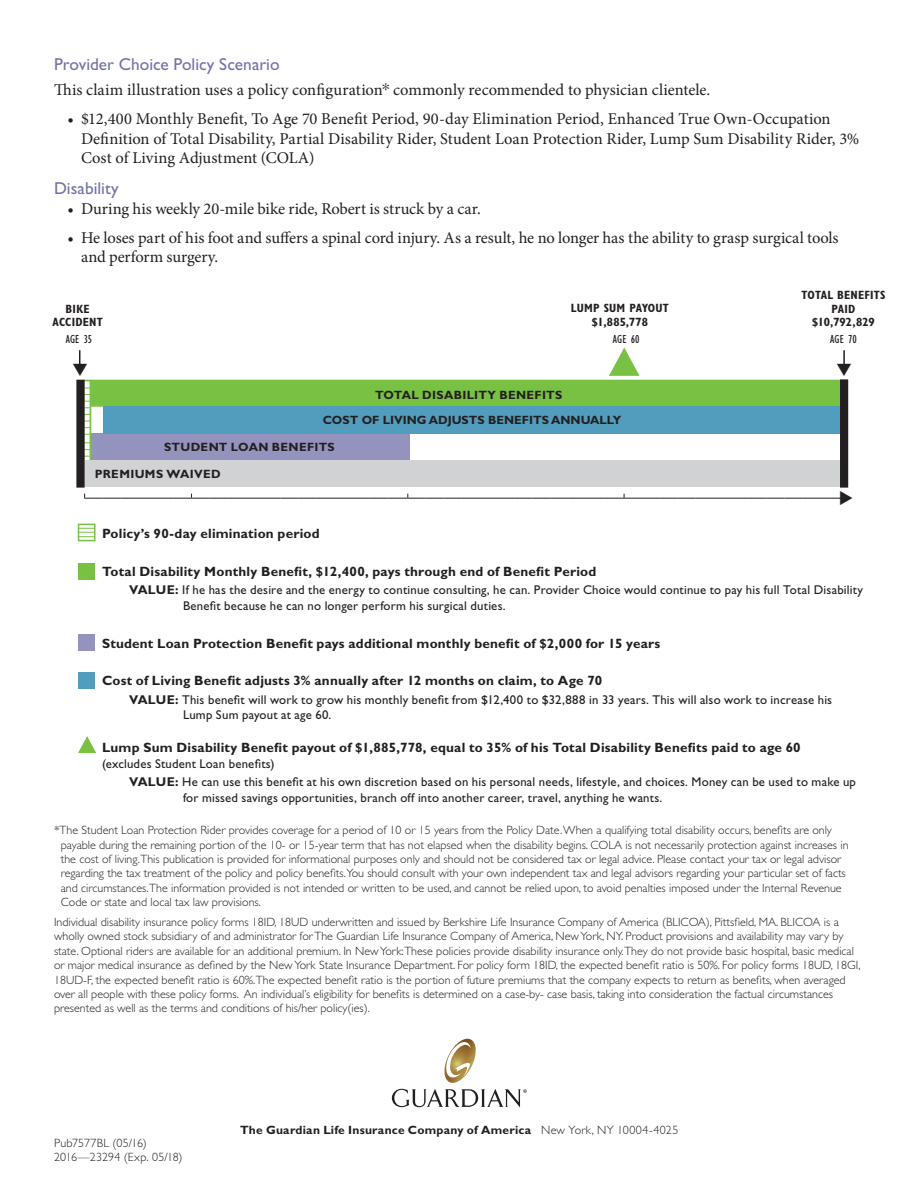
<style>
.page{position:relative;width:918px;height:1188px;background:#fff}
.page>*{position:absolute;margin:0;border:0;box-sizing:border-box;transform-origin:0 0}
.Subhead-A2{font:17.25px "Gill Sans Std";color:#7372a8}
.t1{font:16.5px/19.8px "Minion Pro";color:#231f20}
.t2{font:700 13.5px "Gill Sans Std";letter-spacing:.015em;color:#231f20}
.t3{font:12.75px/15.3px "Gill Sans Std";letter-spacing:.015em;color:#231f20}
.Pub_Number{font:300 12px/14.4px "Gill Sans Std";color:#231f20}
.Address__Guardian{font:700 12px "Gill Sans Std";letter-spacing:.015em;color:#231f20}
.t4{font:700 condensed 12px "Gill Sans Std";letter-spacing:.015em;color:#231f20}
.t5{font:condensed 12px "Gill Sans Std";letter-spacing:.01em;color:#231f20}
.s1{font-family:"Gill Sans Std"}
.s2{font-weight:700}
.s3{font-weight:300}
</style>
<div class="page">
<div style="left:83px;top:380px;width:8px;height:84px;border:2px solid #79c142"></div>
<img style="left:444px;top:1039px;width:32px;height:44px">
<svg style="left:445px;top:1041px;width:26px;height:37px"></svg>
<svg style="left:392px;top:1089px;width:135px;height:18px"></svg>
<svg style="left:85px;top:388px;width:6px;height:7px"></svg>
<svg style="left:85px;top:401px;width:6px;height:7px"></svg>
<svg style="left:85px;top:421px;width:6px;height:7px"></svg>
<div style="left:91px;top:380px;width:749px;height:27px;background:#79c142"></div>
<div style="left:84px;top:460px;width:757px;height:27px;background:#d1d2d4"></div>
<div style="left:77px;top:381px;width:7px;height:106px;background:#231f20"></div>
<div style="left:76px;top:380px;width:9px;height:108px;border:2px solid #231f20"></div>
<div style="left:91px;top:433px;width:318px;height:27px;background:#9393be"></div>
<div style="left:78px;top:563px;width:16px;height:17px;background:#79c142"></div>
<div style="left:104px;top:406px;width:736px;height:27px;background:#529cbe"></div>
<div style="left:78px;top:673px;width:16px;height:16px;background:#529cbe"></div>
<div style="left:78px;top:635px;width:16px;height:16px;background:#9393be"></div>
<svg style="left:609px;top:347px;width:31px;height:29px"></svg>
<div style="left:841px;top:380px;width:6px;height:107px;background:#231f20"></div>
<div style="left:840px;top:379px;width:8px;height:109px;border:2px solid #231f20"></div>
<svg style="left:78px;top:736px;width:18px;height:17px"></svg>
<div style="left:78px;top:524px;width:18px;height:17px;border:2px solid #79c142"></div>
<svg style="left:78px;top:528px;width:17px;height:9px"></svg>
<svg style="left:79px;top:350px;width:2px;height:15px"></svg>
<svg style="left:843px;top:350px;width:2px;height:15px"></svg>
<svg style="left:84px;top:493px;width:760px;height:6px"></svg>
<p class="Subhead-A2" style="left:54px;top:55px;width:227px">Provider Choice Policy Scenario</p>
<p class="t1" style="left:54px;top:80px;width:658px">This claim illustration uses a policy configuration<span class="s1">*</span> commonly recommended to physician clientele.</p>
<p class="t1" style="left:81px;top:109px;width:780px;text-indent:-14px">• $12,400 Monthly Benefit, To Age 70 Benefit Period, 90-day Elimination Period, Enhanced True Own-Occupation<br>Definition of Total Disability, Partial Disability Rider, Student Loan Protection Rider, Lump Sum Disability Rider, 3%<br>Cost of Living Adjustment (COLA)</p>
<p class="Subhead-A2" style="left:54px;top:178px;width:66px">Disability</p>
<p class="t1" style="left:68px;top:199px;width:415px">• During his weekly 20-mile bike ride, Robert is struck by a car.</p>
<p class="t1" style="left:81px;top:227px;width:759px;text-indent:-14px">• He loses part of his foot and suffers a spinal cord injury. As a result, he no longer has the ability to grasp surgical tools and perform surgery.</p>
<p class="t4" style="left:66px;top:302px;width:26px">BIKE</p>
<p class="t4" style="left:53px;top:315px;width:52px">ACCIDENT</p>
<p class="t5" style="left:66px;top:333px;width:28px">AGE 35</p>
<p class="t4" style="left:571px;top:301px;width:100px">LUMP SUM PAYOUT</p>
<p class="t4" style="left:592px;top:315px;width:58px">$1,885,778</p>
<p class="Address__Guardian" style="left:375px;top:388px;width:189px">TOTAL DISABILITY BENEFITS</p>
<p class="t5" style="left:613px;top:333px;width:28px">AGE 60</p>
<p class="Address__Guardian" style="left:323px;top:413px;width:300px">COST OF LIVING ADJUSTS BENEFITS ANNUALLY</p>
<p class="Address__Guardian" style="left:164px;top:440px;width:172px">STUDENT LOAN BENEFITS</p>
<p class="Address__Guardian" style="left:95px;top:467px;width:127px">PREMIUMS WAIVED</p>
<p class="t4" style="left:802px;top:288px;width:85px">TOTAL BENEFITS</p>
<p class="t4" style="left:832px;top:301px;width:25px">PAID</p>
<p class="t4" style="left:812px;top:315px;width:64px">$10,792,829</p>
<p class="t5" style="left:830px;top:333px;width:28px">AGE 70</p>
<p class="t2" style="left:102px;top:526px;width:219px">Policy’s 90-day elimination period</p>
<p class="t2" style="left:102px;top:563px;width:496px">Total Disability Monthly Benefit, $12,400, pays through end of Benefit Period</p>
<p class="t3" style="left:183px;top:583px;width:682px;text-indent:-54px"><span class="s2">VALUE:</span> If he has the desire and the energy to continue consulting, he can. Provider Choice would continue to pay his full Total Disability<br>Benefit because he can no longer perform his surgical duties.</p>
<p class="t2" style="left:102px;top:635px;width:560px">Student Loan Protection Benefit pays additional monthly benefit of $2,000 for 15 years</p>
<p class="t2" style="left:102px;top:673px;width:502px">Cost of Living Benefit adjusts 3% annually after 12 months on claim, to Age 70</p>
<p class="t3" style="left:183px;top:692px;width:651px;text-indent:-54px"><span class="s2">VALUE:</span> This benefit will work to grow his monthly benefit from $12,400 to $32,888 in 33 years. This will also work to increase his<br>Lump Sum payout at age 60.</p>
<p class="t2" style="left:102px;top:739px;width:700px">Lump Sum Disability Benefit payout of $1,885,778, equal to 35% of his Total Disability Benefits paid to age 60</p>
<p class="t3" style="left:102px;top:756px;width:174px">(excludes Student Loan benefits)</p>
<p class="t3" style="left:183px;top:774px;width:675px;text-indent:-54px"><span class="s2">VALUE:</span> He can use this benefit at his own discretion based on his personal needs, lifestyle, and choices. Money can be used to make up for missed savings opportunities, branch off into another career, travel, anything he wants.</p>
<p class="Pub_Number" style="left:61px;top:823px;width:789px;text-indent:-7px">*The Student Loan Protection Rider provides coverage for a period of 10 or 15 years from the Policy Date. When a qualifying total disability occurs, benefits are only payable during the remaining portion of the 10- or 15-year term that has not elapsed when the disability begins. COLA is not necessarily protection against increases in the cost of living.This publication is provided for informational purposes only and should not be considered tax or legal advice. Please contact your tax or legal advisor regarding the tax treatment of the policy and policy benefits.You should consult with your own independent tax and legal advisors regarding your particular set of facts and circumstances.The information provided is not intended or written to be used, and cannot be relied upon, to avoid penalties imposed under the Internal Revenue Code or state and local tax law provisions.</p>
<p class="Pub_Number" style="left:54px;top:915px;width:808px">Individual disability insurance policy forms 18ID, 18UD underwritten and issued by Berkshire Life Insurance Company of America (BLICOA), Pittsfield, MA. BLICOA is a wholly owned stock subsidiary of and administrator for The Guardian Life Insurance Company of America, New York, NY. Product provisions and availability may vary by state. Optional riders are available for an additional premium. In New York:These policies provide disability insurance only.They do not provide basic hospital, basic medical or major medical insurance as defined by the New York State Insurance Department. For policy form 18ID, the expected benefit ratio is 50%. For policy forms 18UD, 18GI, 18UD-F, the expected benefit ratio is 60%.The expected benefit ratio is the portion of future premiums that the company expects to return as benefits, when averaged over all people with these policy forms. An individual’s eligibility for benefits is determined on a case-by- case basis, taking into consideration the factual circumstances presented as well as the terms and conditions of his/her policy(ies).</p>
<p class="Pub_Number" style="left:54px;top:1136px;width:94px">Pub7577BL (05/16)</p>
<p class="Pub_Number" style="left:54px;top:1150px;width:130px">2016—23294 (Exp. 05/18)</p>
<p class="Address__Guardian" style="left:240px;top:1123px;width:440px">The Guardian Life Insurance Company of America <span class="s3">New York, NY 10004-4025</span></p>
</div>
